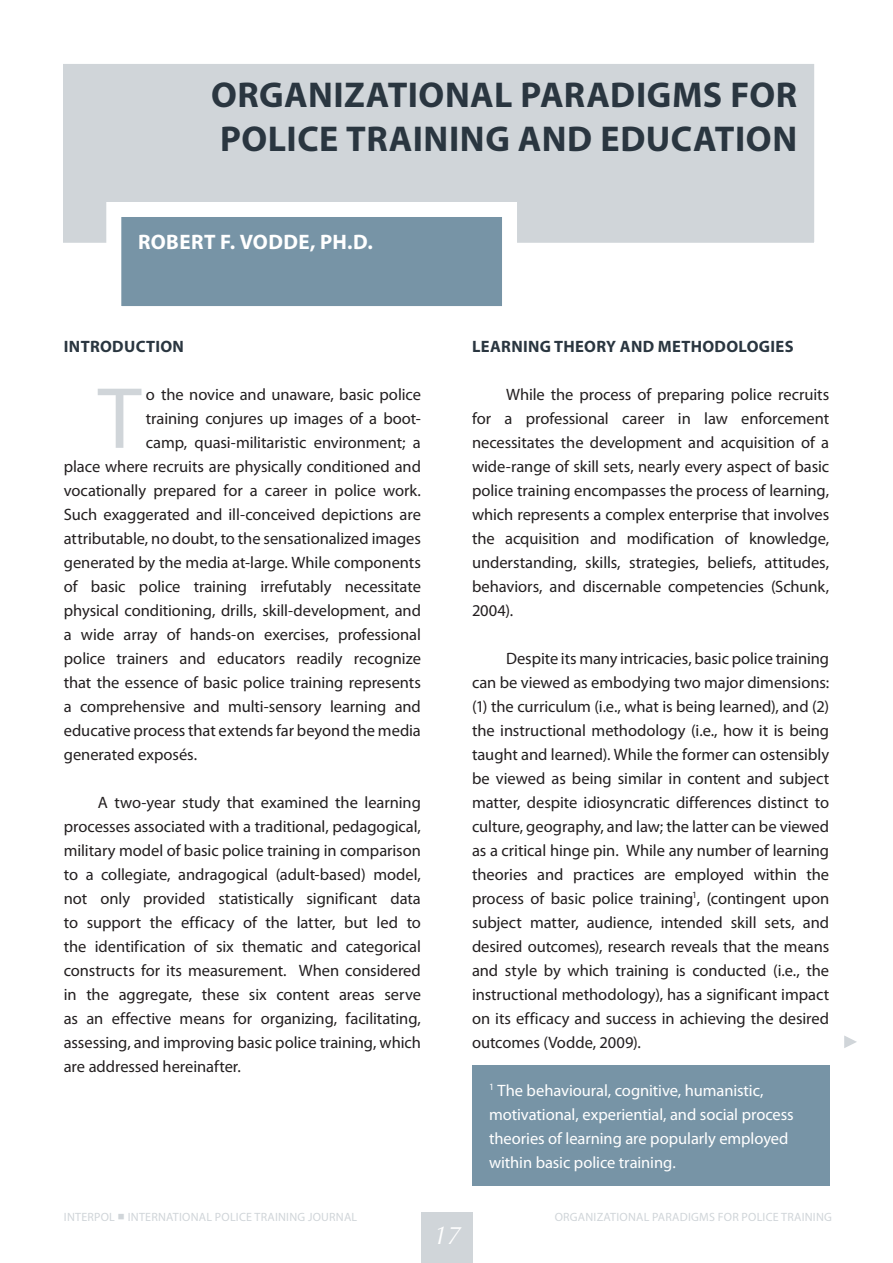
<style>
.page{position:relative;width:893px;height:1263px;background:#fff}
.page>*{position:absolute;margin:0;border:0;box-sizing:border-box;transform-origin:0 0}
.Body_text{font:87.75px "Myriad Pro";color:#d0d5d9}
.t1{font:700 36px "Myriad Pro";letter-spacing:.015em;color:#2a3640}
.t2{font:italic 25.5px "Optima";color:#fff}
.t3{font:700 21px "Myriad Pro";letter-spacing:.02em;color:#fff}
.Body_text-2{font:16.5px/24px "Myriad Pro";letter-spacing:-.005em;color:#231f20;text-align:justify}
.INTERPOL_Footnote{font:16.5px/24px "Myriad Pro";letter-spacing:-.005em;color:#fff}
.Body_Header{font:700 16.5px "Myriad Pro";letter-spacing:.02em;color:#2a3640}
.t4{font:12px "Myriad Pro";letter-spacing:.02em;color:#d0d5d9}
.s1{font-family:"Apple Gothic"}
</style>
<div class="page">
<div style="left:63px;top:64px;width:751px;height:179px;background:#d0d5d9"></div>
<svg style="left:99px;top:194px;width:425px;height:112px"></svg>
<svg style="left:844px;top:1035px;width:13px;height:13px"></svg>
<div style="left:472px;top:1065px;width:357px;height:120px;background:#7794a6"></div>
<div style="left:421px;top:1212px;width:51px;height:51px;background:#d0d5d9"></div>
<p class="t1" style="left:211px;top:72px;width:588px">ORGANIZATIONAL PARADIGMS FOR</p>
<p class="t1" style="left:220px;top:115px;width:579px">POLICE TRAINING AND EDUCATION</p>
<p class="t3" style="left:138px;top:228px;width:236px">ROBERT F. VODDE, PH.D.</p>
<p class="Body_Header" style="left:64px;top:335px;width:122px">INTRODUCTION</p>
<p class="Body_text" style="left:98px;top:364px;width:45px">T</p>
<p class="Body_text-2" style="left:146px;top:382px;width:277px">o the novice and unaware, basic police</p>
<p class="Body_text-2" style="left:146px;top:406px;width:277px">training conjures up images of a boot-</p>
<p class="Body_text-2" style="left:146px;top:430px;width:277px">camp, quasi-militaristic environment; a</p>
<p class="Body_text-2" style="left:64px;top:454px;width:359px">place where recruits are physically conditioned and</p>
<p class="Body_text-2" style="left:64px;top:478px;width:359px">vocationally prepared for a career in police work.</p>
<p class="Body_text-2" style="left:64px;top:502px;width:359px">Such exaggerated and ill-conceived depictions are</p>
<p class="Body_text-2" style="left:64px;top:526px;width:359px">attributable, no doubt, to the sensationalized images</p>
<p class="Body_text-2" style="left:64px;top:550px;width:359px">generated by the media at-large. While components</p>
<p class="Body_text-2" style="left:64px;top:574px;width:359px">of basic police training irrefutably necessitate</p>
<p class="Body_text-2" style="left:64px;top:598px;width:359px">physical conditioning, drills, skill-development, and</p>
<p class="Body_text-2" style="left:64px;top:622px;width:359px">a wide array of hands-on exercises, professional</p>
<p class="Body_text-2" style="left:64px;top:646px;width:359px">police trainers and educators readily recognize</p>
<p class="Body_text-2" style="left:64px;top:670px;width:359px">that the essence of basic police training represents</p>
<p class="Body_text-2" style="left:64px;top:694px;width:359px">a comprehensive and multi-sensory learning and</p>
<p class="Body_text-2" style="left:64px;top:718px;width:359px">educative process that extends far beyond the media</p>
<p class="Body_text-2" style="left:64px;top:742px;width:135px">generated exposés.</p>
<p class="Body_text-2" style="left:64px;top:790px;width:359px;text-indent:34px">A two-year study that examined the learning processes associated with a traditional, pedagogical, military model of basic police training in comparison to a collegiate, andragogical (adult-based) model, not only provided statistically significant data to support the efficacy of the latter, but led to the identification of six thematic and categorical constructs for its measurement. When considered in the aggregate, these six content areas serve as an effective means for organizing, facilitating, assessing, and improving basic police training, which are addressed hereinafter.</p>
<p class="Body_Header" style="left:472px;top:336px;width:323px">LEARNING THEORY AND METHODOLOGIES</p>
<p class="Body_text-2" style="left:472px;top:382px;width:359px;text-indent:34px">While the process of preparing police recruits for a professional career in law enforcement necessitates the development and acquisition of a wide-range of skill sets, nearly every aspect of basic police training encompasses the process of learning, which represents a complex enterprise that involves the acquisition and modification of knowledge, understanding, skills, strategies, beliefs, attitudes, behaviors, and discernable competencies (Schunk, 2004).</p>
<p class="Body_text-2" style="left:472px;top:646px;width:359px;text-indent:34px">Despite its many intricacies, basic police training can be viewed as embodying two major dimensions: (1) the curriculum (i.e., what is being learned), and (2) the instructional methodology (i.e., how it is being taught and learned). While the former can ostensibly be viewed as being similar in content and subject matter, despite idiosyncratic differences distinct to culture, geography, and law; the latter can be viewed as a critical hinge pin. While any number of learning theories and practices are employed within the process of basic police training<sup>1</sup>, (contingent upon subject matter, audience, intended skill sets, and desired outcomes), research reveals that the means and style by which training is conducted (i.e., the instructional methodology), has a significant impact on its efficacy and success in achieving the desired outcomes (Vodde, 2009).</p>
<p class="INTERPOL_Footnote" style="left:489px;top:1078px;width:306px"><sup>1</sup> The behavioural, cognitive, humanistic, motivational, experiential, and social process theories of learning are popularly employed within basic police training.</p>
<p class="t4" style="left:64px;top:1210px;width:295px">INTERPOL <span class="s1">■</span> INTERNATIONAL POLICE TRAINING JOURNAL</p>
<p class="t4" style="left:555px;top:1209px;width:279px">ORGANIZATIONAL PARADIGMS FOR POLICE TRAINING</p>
<p class="t2" style="left:433px;top:1220px;width:30px">17</p>
</div>
